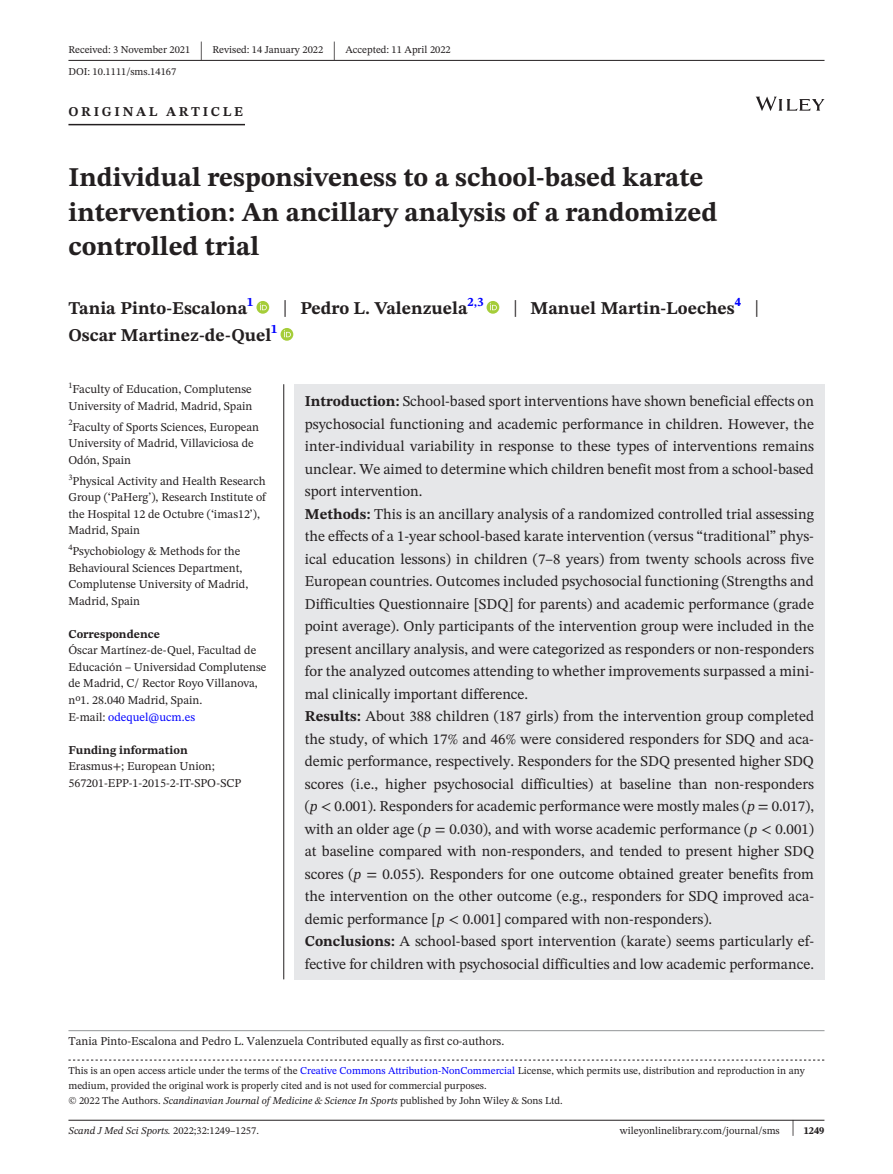
<style>
.page{position:relative;width:893px;height:1174px;background:#fff}
.page>*{position:absolute;margin:0;border:0;box-sizing:border-box;transform-origin:0 0}
.t1{font:700 27px/34.5px "STIX Two Text";color:#231f20}
.t2{font:25.65px "STIX Two Text";color:#231f20;scale:.49 1}
.t3{font:700 18px "STIX Two Text";color:#231f20}
.t4{font:15px/22.5px "STIX Two Text";color:#231f20}
.t5{font:700 13.5px "STIX Two Text";letter-spacing:.2em;color:#231f20}
.t6{font:12px/16.5px "STIX Two Text";color:#231f20}
.t7{font:700 12px "STIX Two Text";color:#231f20}
.t8{font:10.5px/15px "STIX Two Text";color:#231f20}
.t9{font:italic 10.5px "STIX Two Text";color:#231f20}
.s1{font-weight:400;font-size:23.4px}
.s2{color:#00f}
.s3{font-weight:700}
.s4{font-style:italic}
.s5{font-style:normal}
.s6{font-size:22.2px}
</style>
<div class="page">
<hr style="left:68px;top:1119px;width:756px;height:1px;background:#231f20">
<svg style="left:756px;top:97px;width:68px;height:14px"></svg>
<hr style="left:68px;top:60px;width:756px;height:1px;background:#231f20">
<hr style="left:68px;top:124px;width:177px;height:1px;background:#231f20">
<svg style="left:256px;top:301px;width:13px;height:13px"></svg>
<svg style="left:260px;top:303px;width:7px;height:7px"></svg>
<svg style="left:487px;top:301px;width:12px;height:13px"></svg>
<svg style="left:490px;top:303px;width:7px;height:7px"></svg>
<svg style="left:281px;top:328px;width:12px;height:13px"></svg>
<svg style="left:284px;top:330px;width:7px;height:7px"></svg>
<svg style="left:68px;top:1059px;width:756px;height:1px"></svg>
<hr style="left:68px;top:1030px;width:756px;height:1px;background:#939598">
<div style="left:294px;top:384px;width:530px;height:595px;background:#e6e7e9"></div>
<hr style="left:283px;top:384px;width:1px;height:595px;background:#231f20">
<p class="t8" style="left:68px;top:42px;width:123px">Received: 3 November 2021</p>
<h2 class="t2" style="left:200px;top:32px;width:8px">|</h2>
<p class="t8" style="left:213px;top:42px;width:112px">Revised: 14 January 2022</p>
<h2 class="t2" style="left:333px;top:32px;width:8px">|</h2>
<p class="t8" style="left:345px;top:42px;width:107px">Accepted: 11 April 2022</p>
<p class="t8" style="left:68px;top:64px;width:109px">DOI: 10.1111/sms.14167</p>
<p class="t5" style="left:68px;top:101px;width:176px">ORIGINAL ARTICLE</p>
<h1 class="t1" style="left:68px;top:161px;width:650px">Individual responsiveness to a school-based karate intervention: An ancillary analysis of a randomized controlled trial</h1>
<p class="t3" style="left:68px;top:295px;width:186px">Tania Pinto-Escalona<sup>1</sup></p>
<p class="t3" style="left:283px;top:295px;width:202px"><span class="s1">|</span> Pedro L. Valenzuela<sup>2,3</sup></p>
<p class="t3" style="left:513px;top:295px;width:248px"><span class="s1">|</span> Manuel Martin-Loeches<sup>4</sup> <span class="s1">|</span></p>
<p class="t3" style="left:68px;top:322px;width:211px">Oscar Martinez-de-Quel<sup>1</sup></p>
<p class="t6" style="left:68px;top:381px;width:185px"><sup>1</sup>Faculty of Education, Complutense<br>University of Madrid, Madrid, Spain</p>
<p class="t6" style="left:68px;top:418px;width:192px"><sup>2</sup>Faculty of Sports Sciences, European<br>University of Madrid, Villaviciosa de<br>Odón, Spain</p>
<p class="t6" style="left:68px;top:472px;width:199px"><sup>3</sup>Physical Activity and Health Research Group (‘PaHerg’), Research Institute of the Hospital 12 de Octubre (‘imas12’), Madrid, Spain</p>
<p class="t6" style="left:68px;top:543px;width:181px"><sup>4</sup>Psychobiology &amp; Methods for the<br>Behavioural Sciences Department,<br>Complutense University of Madrid,<br>Madrid, Spain</p>
<p class="t7" style="left:68px;top:625px;width:93px">Correspondence</p>
<p class="t6" style="left:68px;top:642px;width:199px">Óscar Martínez-de-Quel, Facultad de<br>Educación – Universidad Complutense de Madrid, C/ Rector Royo Villanova, nº1. 28.040 Madrid, Spain.<br>E-mail: <span class="s2">odequel@ucm.es</span></p>
<p class="t7" style="left:68px;top:741px;width:121px">Funding information</p>
<p class="t6" style="left:68px;top:757px;width:174px">Erasmus+; European Union;<br>567201-EPP-1-2015-2-IT-SPO-SCP</p>
<p class="t4" style="left:305px;top:390px;width:511px"><span class="s3">Introduction:</span> School-based sport interventions have shown beneficial effects on psychosocial functioning and academic performance in children. However, the inter-individual variability in response to these types of interventions remains unclear. We aimed to determine which children benefit most from a school-based sport intervention.<br><span class="s3">Methods:</span> This is an ancillary analysis of a randomized controlled trial assessing the effects of a 1-year school-based karate intervention (versus “traditional” phys&shy;ical education lessons) in children (7–8 years) from twenty schools across five European countries. Outcomes included psychosocial functioning (Strengths and Difficulties Questionnaire [SDQ] for parents) and academic performance (grade point average). Only participants of the intervention group were included in the present ancillary analysis, and were categorized as responders or non-responders for the analyzed outcomes attending to whether improvements surpassed a mini&shy;mal clinically important difference.<br><span class="s3">Results:</span> About 388 children (187 girls) from the intervention group completed the study, of which 17% and 46% were considered responders for SDQ and aca&shy;demic performance, respectively. Responders for the SDQ presented higher SDQ scores (i.e., higher psychosocial difficulties) at baseline than non-responders (<span class="s4">p</span> &lt; 0.001). Responders for academic performance were mostly males (<span class="s4">p</span> = 0.017), with an older age (<span class="s4">p</span> = 0.030), and with worse academic performance (<span class="s4">p</span> &lt; 0.001) at baseline compared with non-responders, and tended to present higher SDQ scores (<span class="s4">p</span> = 0.055). Responders for one outcome obtained greater benefits from the intervention on the other outcome (e.g., responders for SDQ improved aca&shy;demic performance [<span class="s4">p</span> &lt; 0.001] compared with non-responders).<br><span class="s3">Conclusions:</span> A school-based sport intervention (karate) seems particularly ef&shy;fective for children with psychosocial difficulties and low academic performance.</p>
<p class="t6" style="left:68px;top:1032px;width:437px">Tania Pinto-Escalona and Pedro L. Valenzuela Contributed equally as first co-authors.</p>
<p class="t8" style="left:68px;top:1063px;width:738px">This is an open access article under the terms of the <span class="s2">Creative Commons Attribution-NonCommercial</span> License, which permits use, distribution and reproduction in any medium, provided the original work is properly cited and is not used for commercial purposes.<br>© 2022 The Authors. <span class="s4">Scandinavian Journal of Medicine &amp; Science In Sports</span> published by John Wiley &amp; Sons Ltd.</p>
<p class="t9" style="left:68px;top:1123px;width:192px">Scand J Med Sci Sports. <span class="s5">2022;32:1249–1257.</span></p>
<p class="t8" style="left:620px;top:1123px;width:206px">wileyonlinelibrary.com/journal/sms <span class="s6">|</span> <span class="s3">1249</span></p>
</div>
